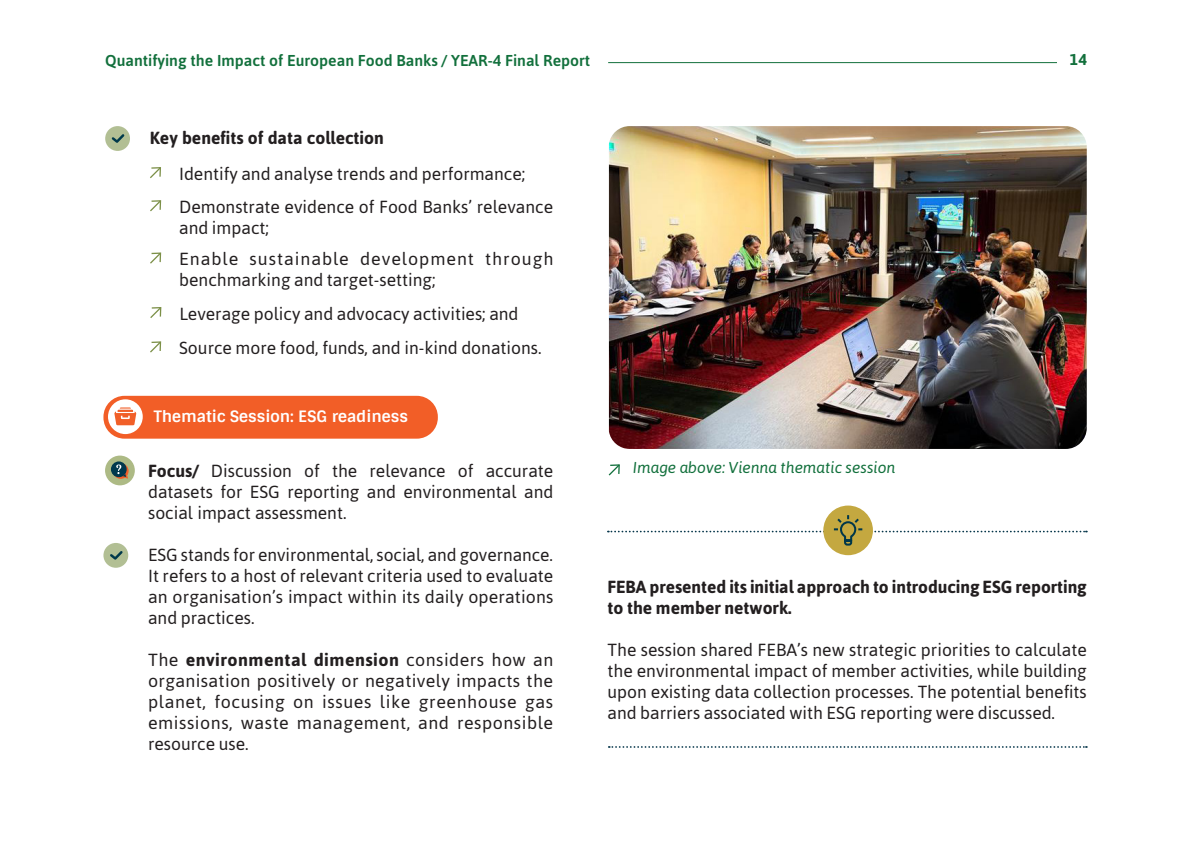
<style>
.page{position:relative;width:1191px;height:844px;background:#fff}
.page>*{position:absolute;margin:0;border:0;box-sizing:border-box;transform-origin:0 0}
.Body{font:17.5px/21px "Asap";color:#231f20;text-align:justify}
.Body-2{font:700 17.5px/21px "Asap";color:#231f20}
.Body-3{font:17.5px/21px "Asap";letter-spacing:.05em;color:#231f20}
.t1{font:500 15.75px "Asap";color:#12703c}
.Body-4{font:italic 15.75px "Asap";color:#12703c}
.t2{font:700 15.75px "Sintony";color:#fff}
.t3{font:700 15.75px "Asap";color:#12703c}
.s1{font-weight:700}
</style>
<div class="page">
<hr style="left:608px;top:62px;width:449px;height:1px;background:#12703c">
<svg style="left:150px;top:167px;width:11px;height:12px"></svg>
<svg style="left:150px;top:200px;width:12px;height:12px"></svg>
<svg style="left:150px;top:252px;width:12px;height:12px"></svg>
<svg style="left:150px;top:307px;width:12px;height:11px"></svg>
<svg style="left:150px;top:341px;width:12px;height:12px"></svg>
<div style="left:105px;top:126px;width:25px;height:25px;background:#b2bf94;border-radius:50%"></div>
<svg style="left:111px;top:134px;width:14px;height:9px"></svg>
<div style="left:103px;top:396px;width:335px;height:42px;background:#f25e27;border-radius:21px"></div>
<div style="left:108px;top:399px;width:35px;height:35px;background:#fff;border-radius:50%"></div>
<svg style="left:114px;top:407px;width:22px;height:18px"></svg>
<div style="left:103px;top:543px;width:25px;height:24px;background:#b2bf94;border-radius:50%"></div>
<svg style="left:110px;top:551px;width:13px;height:9px"></svg>
<svg style="left:609px;top:746px;width:478px;height:1px"></svg>
<div style="left:823px;top:505px;width:50px;height:50px;background:#c4a840;border-radius:50%"></div>
<svg style="left:608px;top:513px;width:479px;height:33px"></svg>
<img style="left:609px;top:126px;width:477px;height:323px">
<svg style="left:608px;top:464px;width:12px;height:12px"></svg>
<div style="left:105px;top:455px;width:30px;height:30px;background:#adba85;border-radius:50%"></div>
<svg style="left:111px;top:461px;width:18px;height:17px"></svg>
<p class="t1" style="left:105px;top:50px;width:486px">Quantifying the Impact of European Food Banks / YEAR-4 Final Report</p>
<p class="t3" style="left:1070px;top:49px;width:18px">14</p>
<p class="Body-2" style="left:150px;top:127px;width:236px">Key benefits of data collection</p>
<p class="Body" style="left:179px;top:162px;width:348px">Identify and analyse trends and performance;</p>
<p class="Body" style="left:179px;top:195px;width:375px">Demonstrate evidence of Food Banks’ relevance and impact;</p>
<p class="Body-3" style="left:179px;top:248px;width:376px">Enable sustainable development through benchmarking and target-setting;</p>
<p class="Body" style="left:179px;top:302px;width:340px">Leverage policy and advocacy activities; and</p>
<p class="Body" style="left:179px;top:336px;width:364px">Source more food, funds, and in-kind donations.</p>
<p class="t2" style="left:154px;top:406px;width:256px">Thematic Session: ESG readiness</p>
<p class="Body" style="left:148px;top:459px;width:407px"><span class="s1">Focus/</span> Discussion of the relevance of accurate datasets for ESG reporting and environmental and social impact assessment.</p>
<p class="Body" style="left:148px;top:543px;width:407px">ESG stands for environmental, social, and governance.<br>It refers to a host of relevant criteria used to evaluate an organisation’s impact within its daily operations and practices.</p>
<p class="Body" style="left:148px;top:648px;width:407px">The <span class="s1">environmental dimension</span> considers how an organisation positively or negatively impacts the planet, focusing on issues like greenhouse gas emissions, waste management, and responsible resource use.</p>
<p class="Body-4" style="left:633px;top:457px;width:264px">Image above: Vienna thematic session</p>
<p class="Body-2" style="left:607px;top:575px;width:481px">FEBA presented its initial approach to introducing ESG reporting to the member network.</p>
<p class="Body" style="left:607px;top:638px;width:481px">The session shared FEBA’s new strategic priorities to calculate the environmental impact of member activities, while building upon existing data collection processes. The potential benefits and barriers associated with ESG reporting were discussed.</p>
</div>
